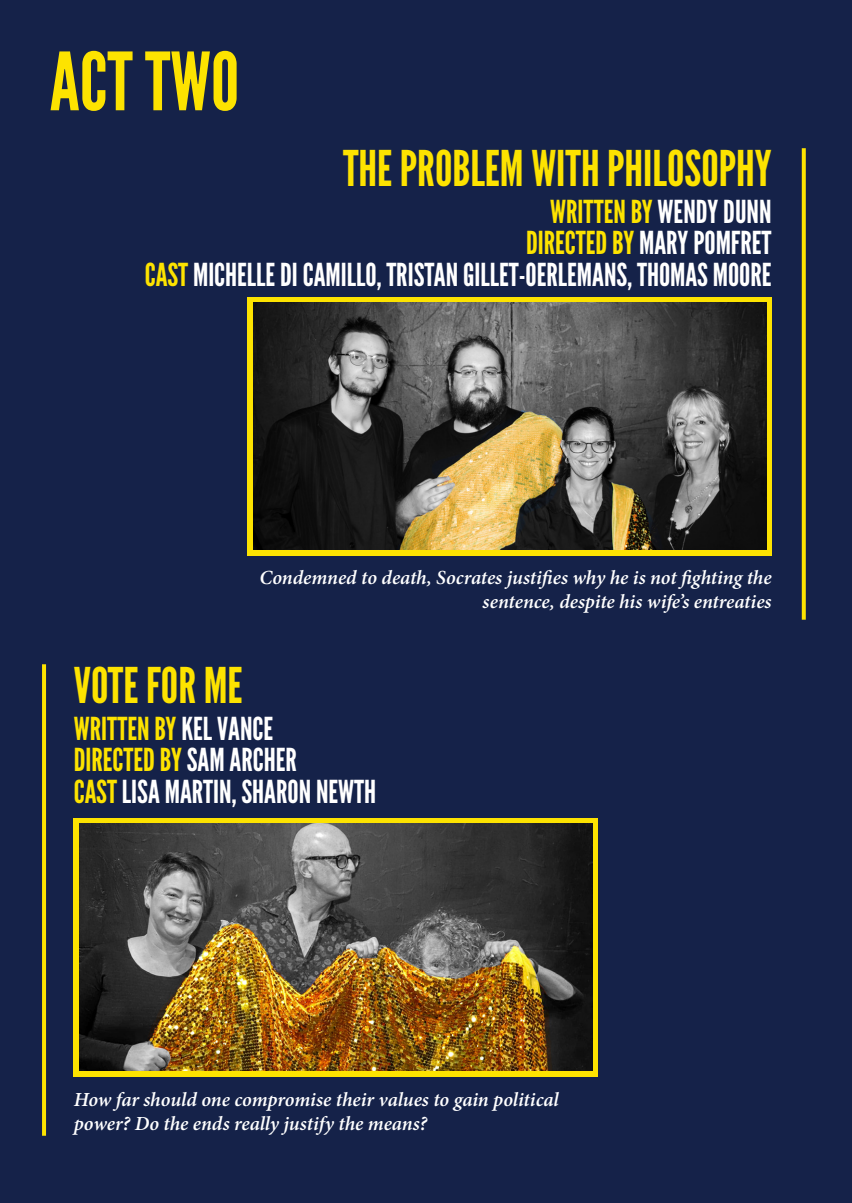
<style>
.page{position:relative;width:852px;height:1203px;background:#fff}
.page>*{position:absolute;margin:0;border:0;box-sizing:border-box;transform-origin:0 0}
.t1{font:80px "League Gothic";color:#fde300}
.t2{font:49.2px "League Gothic";color:#fde300}
.t3{font:31.6px "League Gothic";color:#fff}
.t4{font:31.6px "League Gothic";color:#fde300}
.t5{font:italic 600 20px/24px "Minion Pro";letter-spacing:-.005em;color:#fff;text-align:right}
.s1{color:#fff}
.s2{color:#fde300}
</style>
<div class="page">
<div style="left:0;top:0;width:851px;height:1203px;background:#152249"></div>
<div style="left:74px;top:818px;width:523px;height:258px;background:#fde300"></div>
<img style="left:79px;top:823px;width:513px;height:247px">
<svg style="left:801px;top:148px;width:4px;height:471px;background:#cebc0e"></svg>
<hr style="left:42px;top:664px;width:4px;height:471px;background:#fde300">
<div style="left:247px;top:297px;width:524px;height:258px;background:#fde300"></div>
<img style="left:253px;top:302px;width:512px;height:247px">
<svg style="left:0;top:0;width:7px;height:7px"></svg>
<svg style="left:0;top:1195px;width:7px;height:8px"></svg>
<svg style="left:844px;top:0;width:8px;height:7px"></svg>
<svg style="left:844px;top:1195px;width:8px;height:8px"></svg>
<p class="t1" style="left:50px;top:34px;width:191px">ACT TWO</p>
<p class="t2" style="left:343px;top:139px;width:430px">THE PROBLEM WITH PHILOSOPHY</p>
<p class="t4" style="left:549px;top:193px;width:223px">WRITTEN BY <span class="s1">WENDY DUNN</span></p>
<p class="t3" style="left:526px;top:224px;width:247px"><span class="s2">DIRECTED BY</span> MARY POMFRET</p>
<p class="t3" style="left:145px;top:256px;width:628px"><span class="s2">CAST</span> MICHELLE DI CAMILLO, TRISTAN GILLET-OERLEMANS, THOMAS MOORE</p>
<p class="t5" style="left:259px;top:565px;width:513px">Condemned to death, Socrates justifies why he is not fighting the sentence, despite his wife’s entreaties</p>
<p class="t2" style="left:74px;top:656px;width:170px">VOTE FOR ME</p>
<p class="t4" style="left:74px;top:709px;width:201px">WRITTEN BY <span class="s1">KEL VANCE</span></p>
<p class="t4" style="left:74px;top:741px;width:224px">DIRECTED BY <span class="s1">SAM ARCHER</span></p>
<p class="t3" style="left:74px;top:773px;width:304px"><span class="s2">CAST</span> LISA MARTIN, SHARON NEWTH</p>
<p class="t5" style="left:74px;top:1087px;width:486px;text-align:left">How far should one compromise their values to gain political power? Do the ends really justify the means?</p>
</div>
